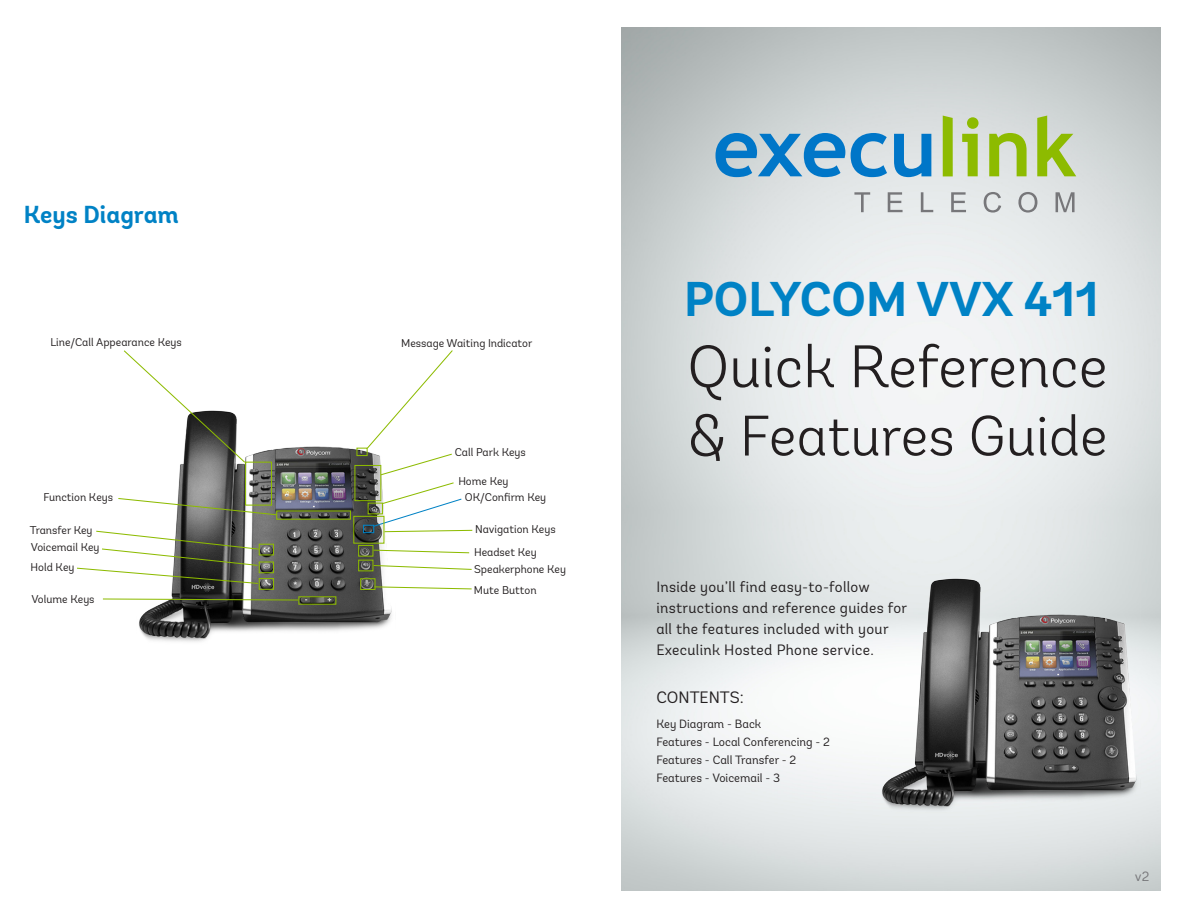
<style>
.page{position:relative;width:1188px;height:918px;background:#fff}
.page>*{position:absolute;margin:0;border:0;box-sizing:border-box;transform-origin:0 0}
.t1{font:300 59.85px "Andes";color:#231f20}
.t2{font:300 57px "Andes";color:#231f20}
.t3{font:700 48.75px "Andes";color:#0082c5}
.t4{font:700 24.6px "Andes";color:#0082c5}
.Paragraph_Style_1{font:16.5px "Andes";color:#231f20}
.Paragraph_Style_1-2{font:15px/21px "Andes";letter-spacing:.02em;color:#231f20}
.t5{font:13.5px "Andes";color:#77777a}
.Paragraph_Style_1-3{font:12px "Andes";color:#231f20}
.Paragraph_Style_1-4{font:11.25px "Andes";color:#231f20}
</style>
<div class="page">
<img style="left:621px;top:27px;width:540px;height:864px">
<svg style="left:716px;top:133px;width:129px;height:44px;background:#64a4d0"></svg>
<svg style="left:851px;top:133px;width:36px;height:44px;background:#76afd6"></svg>
<svg style="left:894px;top:134px;width:37px;height:43px;background:#5aa2d3"></svg>
<svg style="left:962px;top:117px;width:17px;height:59px"></svg>
<svg style="left:989px;top:133px;width:38px;height:43px;background:#aecb5f"></svg>
<svg style="left:1037px;top:116px;width:39px;height:60px;background:#b2ca72"></svg>
<svg style="left:943px;top:116px;width:10px;height:60px"></svg>
<svg style="left:854px;top:192px;width:16px;height:20px"></svg>
<svg style="left:888px;top:192px;width:15px;height:20px"></svg>
<svg style="left:921px;top:192px;width:12px;height:20px"></svg>
<svg style="left:951px;top:192px;width:15px;height:20px"></svg>
<svg style="left:984px;top:192px;width:17px;height:21px"></svg>
<svg style="left:1018px;top:192px;width:19px;height:21px"></svg>
<svg style="left:1056px;top:192px;width:19px;height:20px"></svg>
<img style="left:880px;top:562px;width:260px;height:261px">
<img style="left:139px;top:446px;width:253px;height:196px">
<svg style="left:124px;top:350px;width:122px;height:114px"></svg>
<svg style="left:118px;top:497px;width:160px;height:19px"></svg>
<svg style="left:373px;top:549px;width:97px;height:5px"></svg>
<svg style="left:373px;top:564px;width:99px;height:6px"></svg>
<svg style="left:376px;top:586px;width:96px;height:4px"></svg>
<svg style="left:372px;top:482px;width:101px;height:51px"></svg>
<svg style="left:366px;top:350px;width:87px;height:126px"></svg>
<div style="left:245px;top:462px;width:27px;height:44px;border:1px solid #8dbb00"></div>
<div style="left:354px;top:465px;width:27px;height:36px;border:1px solid #8dbb00"></div>
<div style="left:276px;top:510px;width:75px;height:10px;border:1px solid #8dbb00"></div>
<div style="left:356px;top:448px;width:12px;height:8px;border:1px solid #8dbb00"></div>
<div style="left:363px;top:525px;width:11px;height:8px;border:1px solid #0082c5"></div>
<div style="left:368px;top:503px;width:15px;height:11px;border:1px solid #8dbb00"></div>
<div style="left:259px;top:544px;width:15px;height:11px;border:1px solid #8dbb00"></div>
<div style="left:358px;top:545px;width:15px;height:12px;border:1px solid #8dbb00"></div>
<div style="left:259px;top:561px;width:15px;height:12px;border:1px solid #8dbb00"></div>
<div style="left:358px;top:560px;width:15px;height:11px;border:1px solid #8dbb00"></div>
<div style="left:259px;top:578px;width:15px;height:12px;border:1px solid #8dbb00"></div>
<div style="left:360px;top:578px;width:16px;height:12px;border:1px solid #8dbb00"></div>
<div style="left:353px;top:516px;width:31px;height:28px;border:1px solid #8dbb00"></div>
<svg style="left:102px;top:598px;width:196px;height:3px"></svg>
<div style="left:298px;top:596px;width:38px;height:9px;border:1px solid #8dbb00"></div>
<svg style="left:77px;top:530px;width:183px;height:55px"></svg>
<p class="t4" style="left:24px;top:199px;width:156px">Keys Diagram</p>
<p class="Paragraph_Style_1-4" style="left:50px;top:335px;width:133px">Line/Call Appearance Keys</p>
<p class="Paragraph_Style_1-4" style="left:401px;top:336px;width:133px">Message Waiting Indicator</p>
<p class="Paragraph_Style_1-4" style="left:455px;top:445px;width:73px">Call Park Keys</p>
<p class="Paragraph_Style_1-4" style="left:43px;top:490px;width:71px">Function Keys</p>
<p class="Paragraph_Style_1-4" style="left:30px;top:523px;width:64px">Transfer Key</p>
<p class="Paragraph_Style_1-4" style="left:31px;top:540px;width:70px">Voicemail Key</p>
<p class="Paragraph_Style_1-4" style="left:31px;top:560px;width:45px">Hold Key</p>
<p class="Paragraph_Style_1-4" style="left:31px;top:592px;width:65px">Volume Keys</p>
<p class="Paragraph_Style_1-4" style="left:458px;top:474px;width:52px">Home Key</p>
<p class="Paragraph_Style_1-4" style="left:465px;top:491px;width:83px">OK/Confirm Key</p>
<p class="Paragraph_Style_1-4" style="left:475px;top:522px;width:82px">Navigation Keys</p>
<p class="Paragraph_Style_1-4" style="left:474px;top:546px;width:64px">Headset Key</p>
<p class="Paragraph_Style_1-4" style="left:474px;top:562px;width:93px">Speakerphone Key</p>
<p class="Paragraph_Style_1-4" style="left:474px;top:583px;width:64px">Mute Button</p>
<p class="t3" style="left:684px;top:269px;width:416px">POLYCOM VVX 411</p>
<p class="t1" style="left:687px;top:331px;width:422px">Quick Reference</p>
<p class="t2" style="left:687px;top:402px;width:422px">&amp; Features Guide</p>
<p class="Paragraph_Style_1-2" style="left:656px;top:576px;width:253px">Inside you’ll find easy-to-follow instructions and reference guides for all the features included with your Execulink Hosted Phone service.</p>
<p class="Paragraph_Style_1" style="left:656px;top:687px;width:89px">CONTENTS:</p>
<p class="Paragraph_Style_1-3" style="left:656px;top:716px;width:106px">Key Diagram - Back</p>
<p class="Paragraph_Style_1-3" style="left:656px;top:734px;width:175px">Features - Local Conferencing - 2</p>
<p class="Paragraph_Style_1-3" style="left:656px;top:752px;width:142px">Features - Call Transfer - 2</p>
<p class="Paragraph_Style_1-3" style="left:656px;top:770px;width:125px">Features - Voicemail - 3</p>
<p class="t5" style="left:1135px;top:868px;width:16px">v2</p>
</div>
